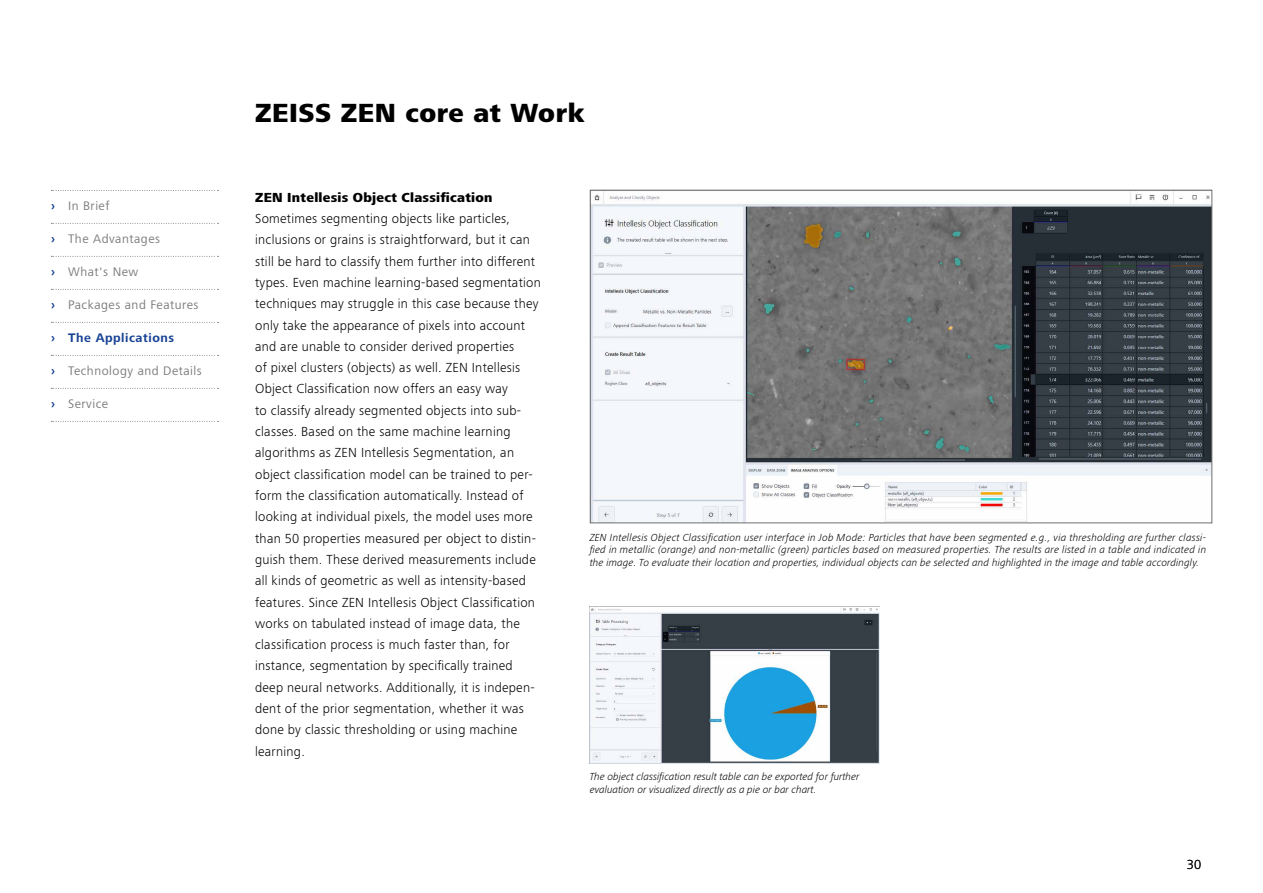
<style>
.page{position:relative;width:1263px;height:893px;background:#fff}
.page>*{position:absolute;margin:0;border:0;box-sizing:border-box;transform-origin:0 0}
.t1{font:800 27px "ZEISS Frutiger Next W1 G";letter-spacing:.02em;color:#000}
.t2{font:300 13.5px/21.3px "ZEISS Frutiger Next W1 G";letter-spacing:.02em;color:#000}
.t3{font:800 13.5px "ZEISS Frutiger Next W1 G";letter-spacing:.02em;color:#000}
.t4{font:12.75px "ZEISS Frutiger Next W1 G";letter-spacing:.04em;color:#7c7b7b}
.t5{font:700 12.75px "ZEISS Frutiger Next W1 G";letter-spacing:.04em;color:#164194}
.t6{font:italic 300 10.5px/12.6px "ZEISS Frutiger Next W1 G";color:#000}
.s1{font-weight:700;color:#164194}
</style>
<div class="page">
<img style="left:592px;top:192px;width:618px;height:329px">
<img style="left:590px;top:606px;width:289px;height:157px">
<svg style="left:51px;top:190px;width:168px;height:1px"></svg>
<svg style="left:51px;top:223px;width:168px;height:1px"></svg>
<svg style="left:51px;top:256px;width:168px;height:1px"></svg>
<svg style="left:51px;top:289px;width:168px;height:1px"></svg>
<svg style="left:51px;top:322px;width:168px;height:1px"></svg>
<svg style="left:51px;top:355px;width:168px;height:1px"></svg>
<svg style="left:51px;top:388px;width:168px;height:1px"></svg>
<svg style="left:51px;top:421px;width:168px;height:1px"></svg>
<p class="t4" style="left:51px;top:197px;width:60px"><span class="s1">›</span> In Brief</p>
<p class="t4" style="left:51px;top:230px;width:111px"><span class="s1">›</span> The Advantages</p>
<p class="t4" style="left:51px;top:263px;width:89px"><span class="s1">›</span> What's New</p>
<p class="t4" style="left:51px;top:296px;width:149px"><span class="s1">›</span> Packages and Features</p>
<p class="t5" style="left:51px;top:329px;width:125px">› The Applications</p>
<p class="t4" style="left:51px;top:362px;width:152px"><span class="s1">›</span> Technology and Details</p>
<p class="t4" style="left:51px;top:395px;width:59px"><span class="s1">›</span> Service</p>
<h1 class="t1" style="left:255px;top:93px;width:331px">ZEISS ZEN core at Work</h1>
<p class="t3" style="left:255px;top:187px;width:239px">ZEN Intellesis Object Classification</p>
<p class="t2" style="left:255px;top:207px;width:287px">Sometimes segmenting objects like particles, inclusions or grains is straightforward, but it can still be hard to classify them further into different types. Even machine learning-based segmentation techniques may struggle in this case because they only take the appearance of pixels into account and are unable to consider derived properties<br>of pixel clusters (objects) as well. ZEN Intellesis Object Classification now offers an easy way<br>to classify already segmented objects into sub&shy;classes. Based on the same machine learning algorithms as ZEN Intellesis Segmentation, an object classification model can be trained to per&shy;form the classification automatically. Instead of looking at individual pixels, the model uses more than 50 properties measured per object to distin&shy;guish them. These derived measurements include all kinds of geometric as well as intensity-based features. Since ZEN Intellesis Object Classification works on tabulated instead of image data, the classification process is much faster than, for instance, segmentation by specifically trained deep neural networks. Additionally, it is indepen&shy;dent of the prior segmentation, whether it was done by classic thresholding or using machine learning.</p>
<p class="t6" style="left:590px;top:530px;width:618px;text-align:justify">ZEN Intellesis Object Classification user interface in Job Mode: Particles that have been segmented e.g., via thresholding are further classi&shy;fied in metallic (orange) and non-metallic (green) particles based on measured properties. The results are listed in a table and indicated in the image. To evaluate their location and properties, individual objects can be selected and highlighted in the image and table accordingly.</p>
<p class="t6" style="left:590px;top:770px;width:271px">The object classification result table can be exported for further evaluation or visualized directly as a pie or bar chart.</p>
<p class="t2" style="left:1187px;top:853px;width:16px">30</p>
</div>
